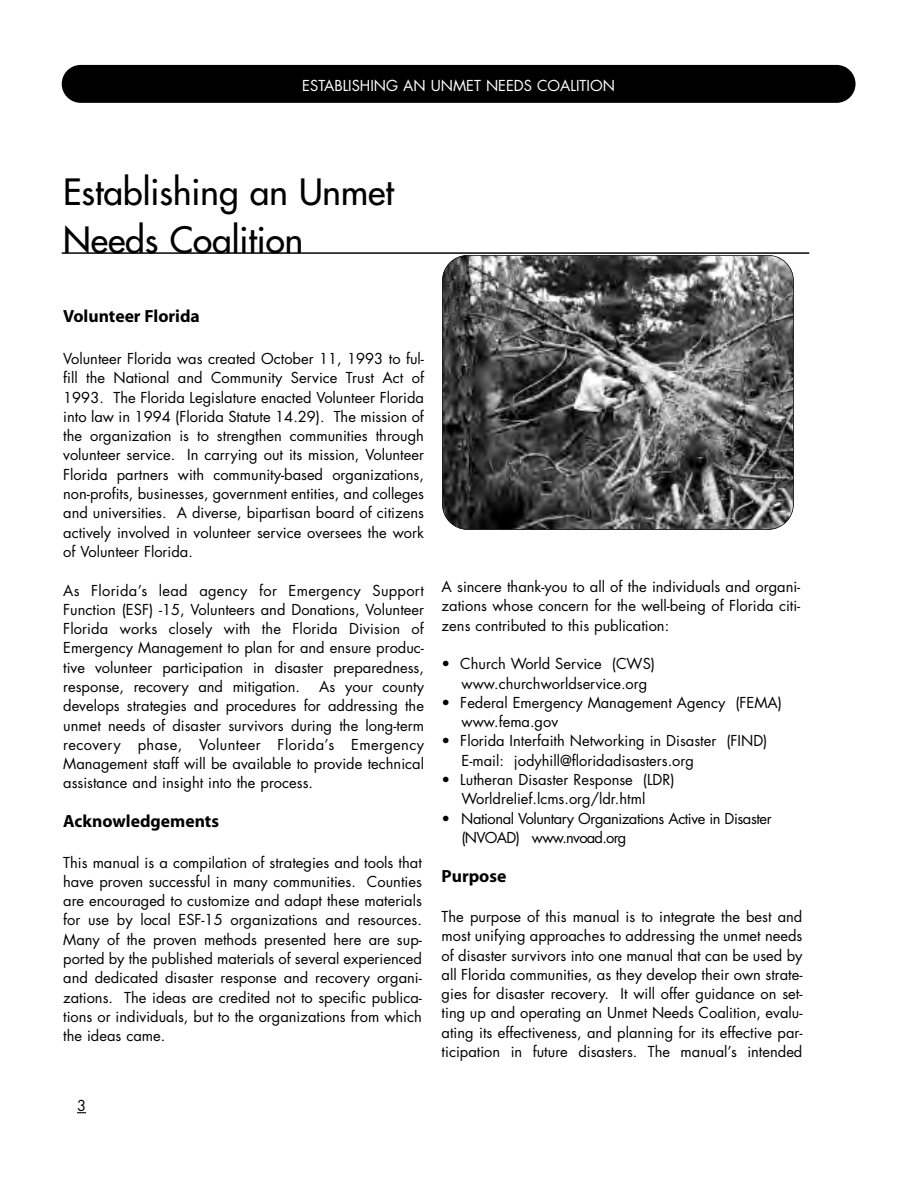
<style>
.page{position:relative;width:918px;height:1188px;background:#fff}
.page>*{position:absolute;margin:0;border:0;box-sizing:border-box;transform-origin:0 0}
.t1{font:35.25px/48.2px "Futura";color:#000}
.t2{font:700 17.7px "Myriad";color:#000}
.t3{font:14.7px/19.4px "Futura";color:#000;text-align:justify}
.t4{font:14.7px/19.4px "Futura";letter-spacing:-.03em;color:#000}
.t5{font:14.7px "Futura";color:#fff}
</style>
<div class="page">
<div style="left:62px;top:65px;width:794px;height:38px;background:#000;border-radius:19px"></div>
<img style="left:443px;top:255px;width:350px;height:275px;border-radius:25px">
<div style="left:442px;top:255px;width:352px;height:275px;border:1px solid #000;border-radius:26px"></div>
<hr style="left:62px;top:252px;width:747px;height:2px;background:#000">
<p class="t5" style="left:302px;top:79px;width:314px">ESTABLISHING AN UNMET NEEDS COALITION</p>
<h1 class="t1" style="left:63px;top:171px;width:332px">Establishing an Unmet<br>Needs Coalition</h1>
<p class="t2" style="left:63px;top:309px;width:138px">Volunteer Florida</p>
<p class="t3" style="left:63px;top:350px;width:362px">Volunteer Florida was created October 11, 1993 to ful&shy;fill the National and Community Service Trust Act of 1993. The Florida Legislature enacted Volunteer Florida into law in 1994 (Florida Statute 14.29). The mission of the organization is to strengthen communities through volunteer service. In carrying out its mission, Volunteer Florida partners with community-based organizations, non-profits, businesses, government entities, and colleges and universities. A diverse, bipartisan board of citizens actively involved in volunteer service oversees the work of Volunteer Florida.</p>
<p class="t3" style="left:63px;top:582px;width:362px">As Florida’s lead agency for Emergency Support Function (ESF) -15, Volunteers and Donations, Volunteer Florida works closely with the Florida Division of Emergency Management to plan for and ensure produc&shy;tive volunteer participation in disaster preparedness, response, recovery and mitigation.</p>
<p class="t3" style="left:63px;top:678px;width:362px;text-indent:256px">As your county develops strategies and procedures for addressing the unmet needs of disaster survivors during the long-term recovery phase, Volunteer Florida’s Emergency Management staff will be available to provide technical assistance and insight into the process.</p>
<p class="t2" style="left:63px;top:815px;width:157px">Acknowledgements</p>
<p class="t3" style="left:63px;top:854px;width:360px">This manual is a compilation of strategies and tools that have proven successful in many communities. Counties are encouraged to customize and adapt these materials for use by local ESF-15 organizations and resources.<br>Many of the proven methods presented here are sup&shy;ported by the published materials of several experienced and dedicated disaster response and recovery organi&shy;zations. The ideas are credited not to specific publica&shy;tions or individuals, but to the organizations from which the ideas came.</p>
<p class="t3" style="left:77px;top:1097px;width:11px">3</p>
<p class="t3" style="left:442px;top:578px;width:360px">A sincere thank-you to all of the individuals and organi&shy;zations whose concern for the well-being of Florida citi&shy;zens contributed to this publication:</p>
<p class="t3" style="left:462px;top:655px;width:195px;text-indent:-20px">• Church World Service (CWS) www.churchworldservice.org</p>
<p class="t3" style="left:462px;top:694px;width:322px;text-indent:-20px">• Federal Emergency Management Agency (FEMA) www.fema.gov</p>
<p class="t3" style="left:462px;top:733px;width:307px;text-indent:-20px">• Florida Interfaith Networking in Disaster (FIND)<br>E-mail: jodyhill@floridadisasters.org</p>
<p class="t3" style="left:462px;top:771px;width:215px;text-indent:-20px">• Lutheran Disaster Response (LDR)<br>Worldrelief.lcms.org/ldr.html</p>
<p class="t4" style="left:462px;top:810px;width:312px;text-indent:-20px">• National Voluntary Organizations Active in Disaster (NVOAD) www.nvoad.org</p>
<p class="t2" style="left:442px;top:869px;width:66px">Purpose</p>
<p class="t3" style="left:442px;top:908px;width:362px">The purpose of this manual is to integrate the best and most unifying approaches to addressing the unmet needs of disaster survivors into one manual that can be used by all Florida communities, as they develop their own strate&shy;gies for disaster recovery. It will offer guidance on set&shy;ting up and operating an Unmet Needs Coalition, evalu&shy;ating its effectiveness, and planning for its effective par&shy;ticipation in future disasters. The manual’s intended</p>
</div>
